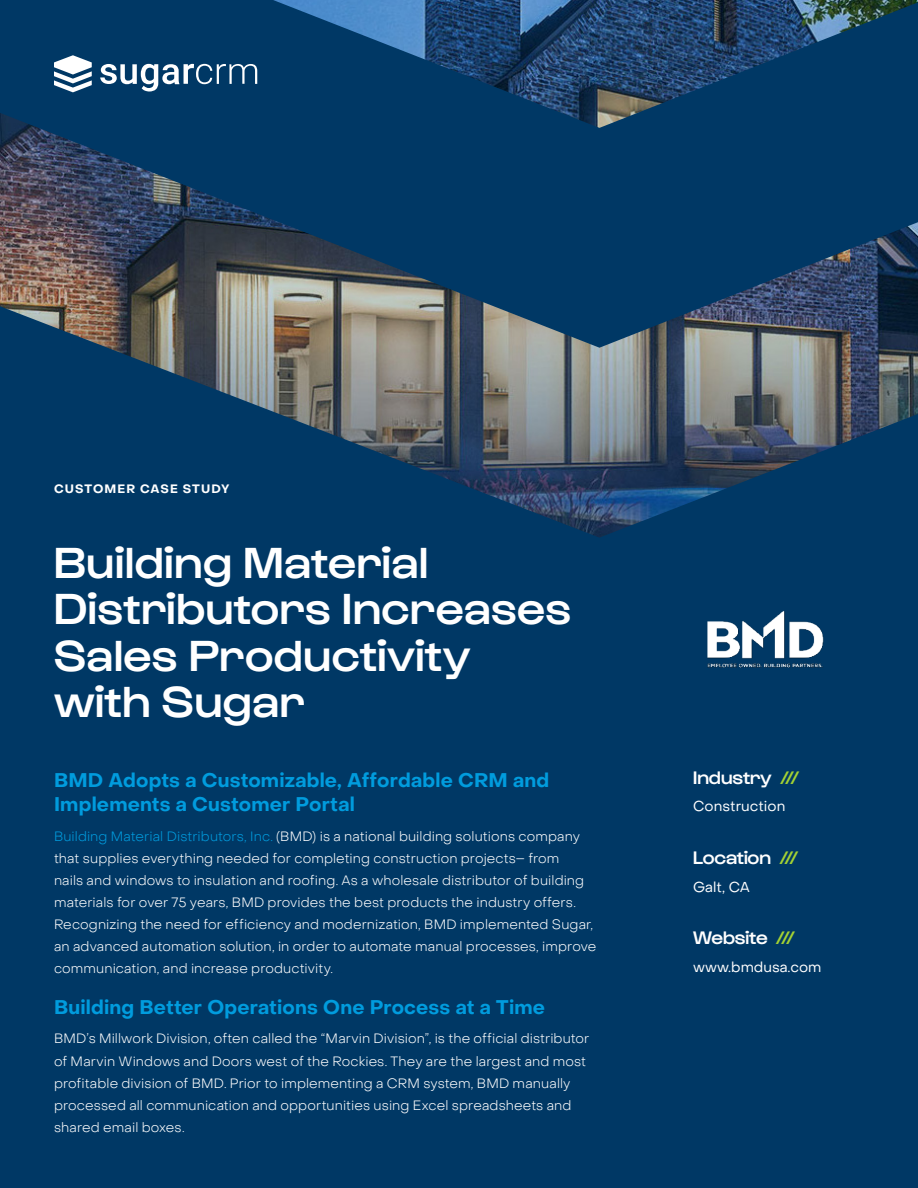
<style>
.page{position:relative;width:918px;height:1188px;background:#003865}
.page>*{position:absolute;margin:0;border:0;box-sizing:border-box;transform-origin:0 0}
.t1{font:500 45px/46.5px "Gustavo";letter-spacing:.01em;color:#fff}
.t2{font:700 19.5px/24px "Object Sans";letter-spacing:.01em;color:#009cde}
.t3{font:500 18.75px "Gustavo";letter-spacing:-.01em;color:#fff}
.t4{font:14.25px "Object Sans";color:#fff}
.t5{font:300 13.5px/22.2px "Object Sans";letter-spacing:.01em;color:#fff}
.t6{font:700 12px "Object Sans";letter-spacing:.09em;color:#fff}
.s1{color:#009cde}
.s2{color:#a4d233}
</style>
<div class="page">
<img style="left:108px;top:348px;width:810px;height:190px">
<img style="left:0;top:0;width:918px;height:348px">
<svg style="left:54px;top:55px;width:38px;height:37px"></svg>
<svg style="left:100px;top:64px;width:157px;height:28px"></svg>
<img style="left:707px;top:611px;width:117px;height:57px">
<p class="t6" style="left:54px;top:484px;width:177px">CUSTOMER CASE STUDY</p>
<h1 class="t1" style="left:54px;top:543px;width:519px">Building Material<br>Distributors Increases<br>Sales Productivity with Sugar</h1>
<h2 class="t2" style="left:54px;top:770px;width:497px">BMD Adopts a Customizable, Affordable CRM and<br>Implements a Customer Portal</h2>
<p class="t5" style="left:54px;top:826px;width:544px"><span class="s1">Building Material Distributors, Inc.</span> (BMD) is a national building solutions company that supplies everything needed for completing construction projects– from<br>nails and windows to insulation and roofing. As a wholesale distributor of building materials for over 75 years, BMD provides the best products the industry offers.<br>Recognizing the need for efficiency and modernization, BMD implemented Sugar, an advanced automation solution, in order to automate manual processes, improve communication, and increase productivity.</p>
<h2 class="t2" style="left:54px;top:997px;width:493px">Building Better Operations One Process at a Time</h2>
<p class="t5" style="left:54px;top:1029px;width:537px">BMD’s Millwork Division, often called the “Marvin Division”, is the official distributor of Marvin Windows and Doors west of the Rockies. They are the largest and most profitable division of BMD. Prior to implementing a CRM system, BMD manually processed all communication and opportunities using Excel spreadsheets and shared email boxes.</p>
<h3 class="t3" style="left:693px;top:770px;width:108px">Industry <span class="s2">///</span></h3>
<p class="t4" style="left:693px;top:801px;width:94px">Construction</p>
<h3 class="t3" style="left:693px;top:851px;width:107px">Location <span class="s2">///</span></h3>
<p class="t4" style="left:693px;top:881px;width:58px">Galt, CA</p>
<h3 class="t3" style="left:693px;top:931px;width:104px">Website <span class="s2">///</span></h3>
<p class="t4" style="left:693px;top:961px;width:130px">www.bmdusa.com</p>
</div>
